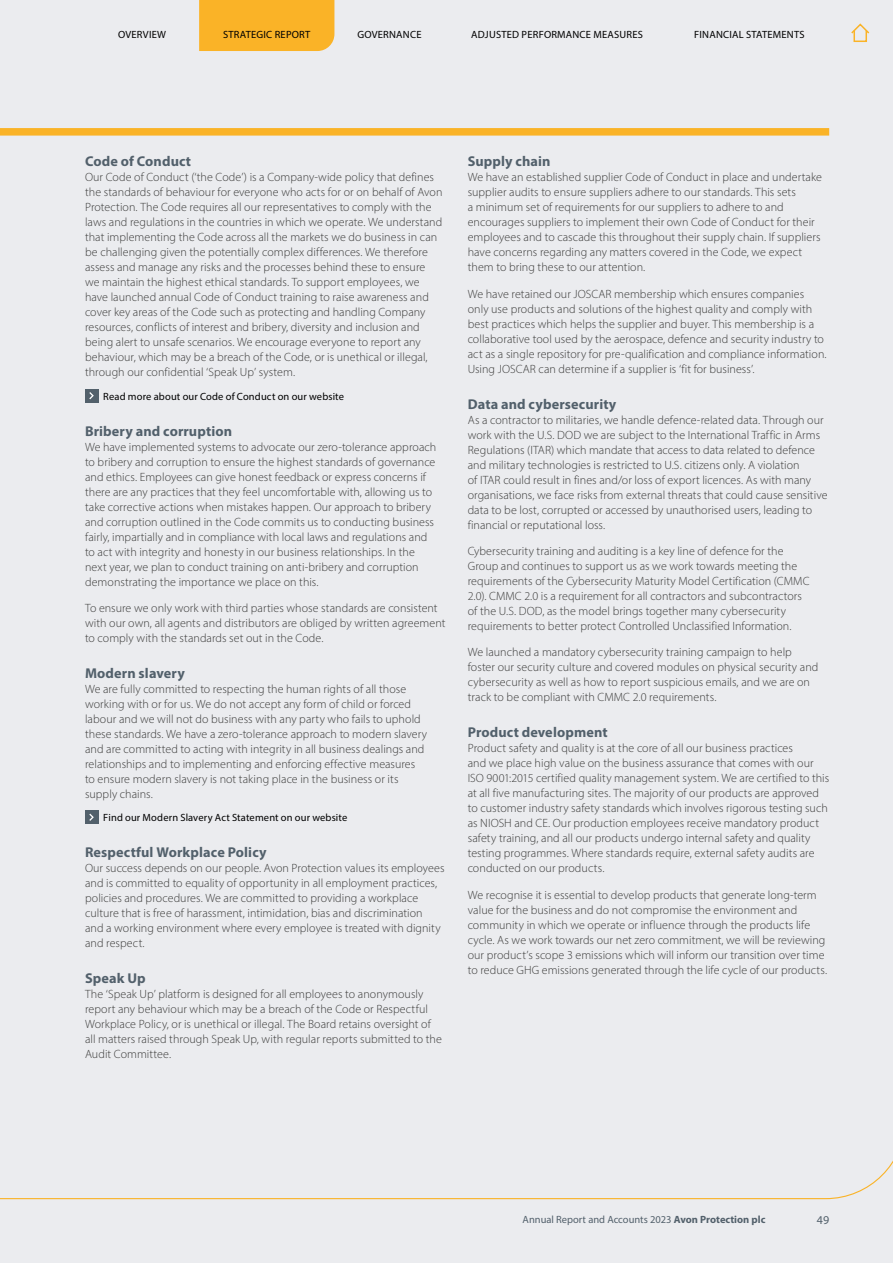
<style>
.page{position:relative;width:893px;height:1263px;background:#ebecef}
.page>*{position:absolute;margin:0;border:0;box-sizing:border-box;transform-origin:0 0}
.Subhead_1{font:700 14.25px "Myriad Pro";letter-spacing:.01em;color:#52606b}
.Body_Text{font:300 12px/15px "Myriad Pro";letter-spacing:.005em;color:#3a3a39}
.t1{font:12px "Myriad Pro";color:#52606b}
.Page_Driver{font:10.5px "Myriad Pro";letter-spacing:.02em;color:#000}
.t2{font:10.5px "Myriad Pro";color:#52606b}
.s1{font-weight:700}
</style>
<div class="page">
<svg style="left:851px;top:23px;width:19px;height:11px"></svg>
<div style="left:853px;top:30px;width:14px;height:12px;border:2px solid #fab327"></div>
<div style="left:85px;top:389px;width:13px;height:13px;background:#52606b"></div>
<svg style="left:89px;top:392px;width:5px;height:8px"></svg>
<div style="left:85px;top:811px;width:13px;height:13px;background:#52606b"></div>
<svg style="left:89px;top:813px;width:5px;height:8px"></svg>
<div style="left:0;top:128px;width:829px;height:8px;background:#fab327"></div>
<div style="left:199px;top:0;width:135px;height:51px;background:#fab327"></div>
<svg style="left:0;top:1161px;width:893px;height:39px"></svg>
<p class="Page_Driver" style="left:118px;top:28px;width:50px">OVERVIEW</p>
<p class="Page_Driver" style="left:223px;top:28px;width:89px">STRATEGIC REPORT</p>
<p class="Page_Driver" style="left:357px;top:28px;width:66px">GOVERNANCE</p>
<p class="Page_Driver" style="left:471px;top:28px;width:173px">ADJUSTED PERFORMANCE MEASURES</p>
<p class="Page_Driver" style="left:694px;top:28px;width:112px">FINANCIAL STATEMENTS</p>
<p class="Subhead_1" style="left:85px;top:152px;width:108px">Code of Conduct</p>
<p class="Body_Text" style="left:85px;top:170px;width:359px">Our Code of Conduct (‘the Code’) is a Company-wide policy that defines the standards of behaviour for everyone who acts for or on behalf of Avon Protection. The Code requires all our representatives to comply with the laws and regulations in the countries in which we operate. We understand that implementing the Code across all the markets we do business in can be challenging given the potentially complex differences. We therefore assess and manage any risks and the processes behind these to ensure we maintain the highest ethical standards. To support employees, we have launched annual Code of Conduct training to raise awareness and cover key areas of the Code such as protecting and handling Company resources, conflicts of interest and bribery, diversity and inclusion and being alert to unsafe scenarios. We encourage everyone to report any behaviour, which may be a breach of the Code, or is unethical or illegal, through our confidential ‘Speak Up’ system.</p>
<p class="Page_Driver" style="left:103px;top:390px;width:242px">Read more about our Code of Conduct on our website</p>
<p class="Subhead_1" style="left:85px;top:422px;width:149px">Bribery and corruption</p>
<p class="Body_Text" style="left:85px;top:439px;width:353px">We have implemented systems to advocate our zero-tolerance approach to bribery and corruption to ensure the highest standards of governance and ethics. Employees can give honest feedback or express concerns if there are any practices that they feel uncomfortable with, allowing us to take corrective actions when mistakes happen. Our approach to bribery and corruption outlined in the Code commits us to conducting business fairly, impartially and in compliance with local laws and regulations and to act with integrity and honesty in our business relationships. In the next year, we plan to conduct training on anti-bribery and corruption demonstrating the importance we place on this.</p>
<p class="Body_Text" style="left:85px;top:600px;width:362px">To ensure we only work with third parties whose standards are consistent with our own, all agents and distributors are obliged by written agreement to comply with the standards set out in the Code.</p>
<p class="Subhead_1" style="left:85px;top:664px;width:101px">Modern slavery</p>
<p class="Body_Text" style="left:85px;top:681px;width:344px">We are fully committed to respecting the human rights of all those working with or for us. We do not accept any form of child or forced labour and we will not do business with any party who fails to uphold these standards. We have a zero-tolerance approach to modern slavery and are committed to acting with integrity in all business dealings and relationships and to implementing and enforcing effective measures to ensure modern slavery is not taking place in the business or its supply chains.</p>
<p class="Page_Driver" style="left:103px;top:811px;width:245px">Find our Modern Slavery Act Statement on our website</p>
<p class="Subhead_1" style="left:85px;top:843px;width:183px">Respectful Workplace Policy</p>
<p class="Body_Text" style="left:85px;top:861px;width:361px">Our success depends on our people. Avon Protection values its employees and is committed to equality of opportunity in all employment practices, policies and procedures. We are committed to providing a workplace culture that is free of harassment, intimidation, bias and discrimination<br>and a working environment where every employee is treated with dignity and respect.</p>
<p class="Subhead_1" style="left:85px;top:969px;width:62px">Speak Up</p>
<p class="Body_Text" style="left:85px;top:987px;width:358px">The ‘Speak Up’ platform is designed for all employees to anonymously report any behaviour which may be a breach of the Code or Respectful Workplace Policy, or is unethical or illegal. The Board retains oversight of all matters raised through Speak Up, with regular reports submitted to the Audit Committee.</p>
<p class="Subhead_1" style="left:468px;top:152px;width:84px">Supply chain</p>
<p class="Body_Text" style="left:468px;top:170px;width:356px">We have an established supplier Code of Conduct in place and undertake supplier audits to ensure suppliers adhere to our standards. This sets<br>a minimum set of requirements for our suppliers to adhere to and encourages suppliers to implement their own Code of Conduct for their employees and to cascade this throughout their supply chain. If suppliers have concerns regarding any matters covered in the Code, we expect them to bring these to our attention.</p>
<p class="Body_Text" style="left:468px;top:286px;width:360px">We have retained our JOSCAR membership which ensures companies only use products and solutions of the highest quality and comply with best practices which helps the supplier and buyer. This membership is a collaborative tool used by the aerospace, defence and security industry to act as a single repository for pre‑qualification and compliance information.<br>Using JOSCAR can determine if a supplier is ‘fit for business’.</p>
<p class="Subhead_1" style="left:468px;top:395px;width:150px">Data and cybersecurity</p>
<p class="Body_Text" style="left:468px;top:412px;width:361px">As a contractor to militaries, we handle defence-related data. Through our work with the U.S. DOD we are subject to the International Traffic in Arms Regulations (ITAR) which mandate that access to data related to defence and military technologies is restricted to U.S. citizens only. A violation<br>of ITAR could result in fines and/or loss of export licences. As with many organisations, we face risks from external threats that could cause sensitive data to be lost, corrupted or accessed by unauthorised users, leading to financial or reputational loss.</p>
<p class="Body_Text" style="left:468px;top:543px;width:343px">Cybersecurity training and auditing is a key line of defence for the Group and continues to support us as we work towards meeting the requirements of the Cybersecurity Maturity Model Certification (CMMC 2.0). CMMC 2.0 is a requirement for all contractors and subcontractors of the U.S. DOD, as the model brings together many cybersecurity requirements to better protect Controlled Unclassified Information.</p>
<p class="Body_Text" style="left:468px;top:645px;width:352px">We launched a mandatory cybersecurity training campaign to help foster our security culture and covered modules on physical security and cybersecurity as well as how to report suspicious emails, and we are on track to be compliant with CMMC 2.0 requirements.</p>
<p class="Subhead_1" style="left:468px;top:723px;width:141px">Product development</p>
<p class="Body_Text" style="left:468px;top:741px;width:363px">Product safety and quality is at the core of all our business practices<br>and we place high value on the business assurance that comes with our ISO 9001:2015 certified quality management system. We are certified to this at all five manufacturing sites. The majority of our products are approved to customer industry safety standards which involves rigorous testing such as NIOSH and CE. Our production employees receive mandatory product safety training, and all our products undergo internal safety and quality testing programmes. Where standards require, external safety audits are conducted on our products.</p>
<p class="Body_Text" style="left:468px;top:887px;width:361px">We recognise it is essential to develop products that generate long-term value for the business and do not compromise the environment and community in which we operate or influence through the products life cycle. As we work towards our net zero commitment, we will be reviewing our product’s scope 3 emissions which will inform our transition over time to reduce GHG emissions generated through the life cycle of our products.</p>
<p class="t2" style="left:523px;top:1213px;width:244px">Annual Report and Accounts 2023 <span class="s1">Avon Protection plc</span></p>
<p class="t1" style="left:817px;top:1213px;width:14px">49</p>
</div>
